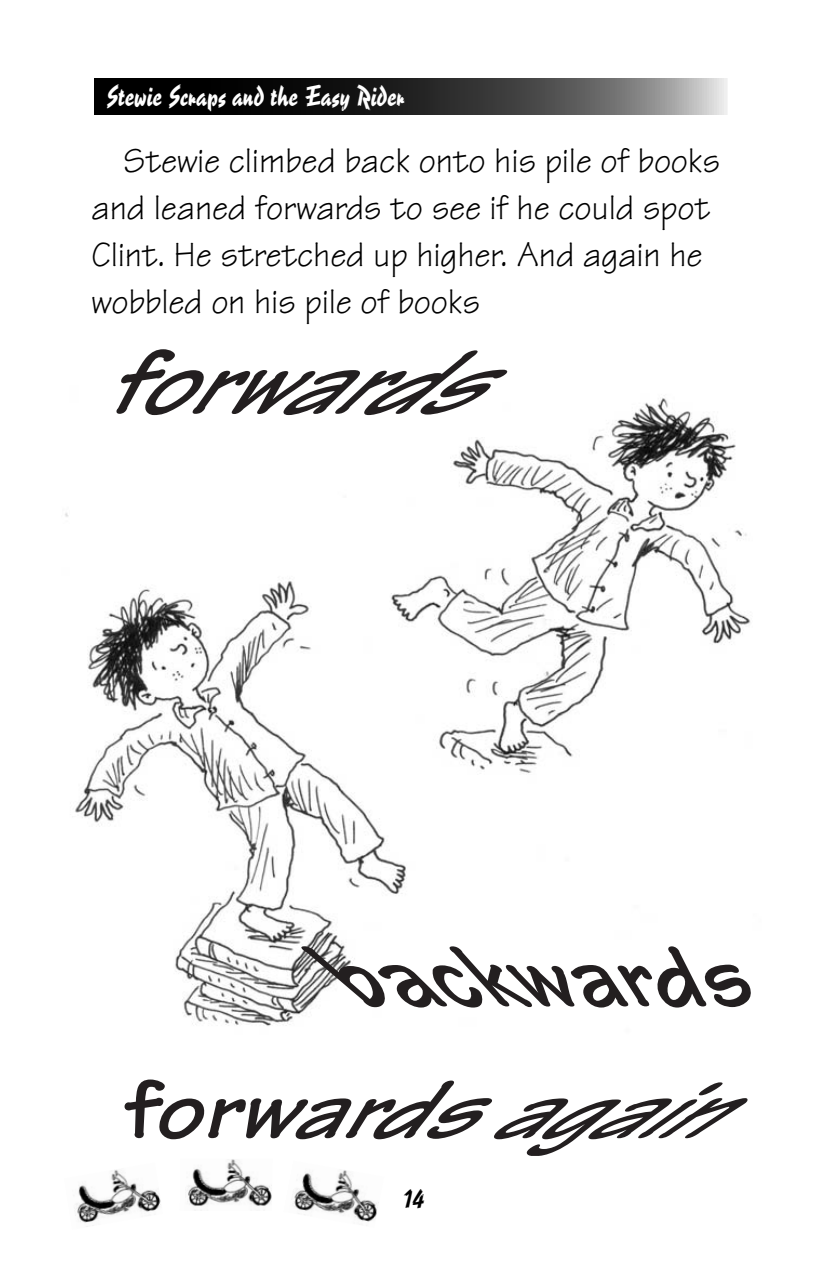
<style>
.page{position:relative;width:823px;height:1263px;background:#fff}
.page>*{position:absolute;margin:0;border:0;box-sizing:border-box;transform-origin:0 0}
.t1{font:36px/47.2px "Tekton";letter-spacing:-.005em;color:#000}
.t2{font:27px "Reporter Two";color:#fff}
.t3{font:24.75px "Reporter Two";color:#000}
</style>
<div class="page">
<svg style="left:94px;top:78px;width:633px;height:36px;background:#373737"></svg>
<img style="left:75px;top:1170px;width:86px;height:57px">
<img style="left:187px;top:1159px;width:85px;height:47px">
<img style="left:294px;top:1170px;width:85px;height:52px">
<img style="left:65px;top:398px;width:686px;height:628px">
<svg style="left:300px;top:946px;width:451px;height:61px"></svg>
<svg style="left:117px;top:349px;width:392px;height:66px"></svg>
<svg style="left:125px;top:1079px;width:623px;height:77px"></svg>
<p class="t2" style="left:106px;top:85px;width:300px">Stewie Scraps and the Easy Rider</p>
<p class="t1" style="left:91px;top:142px;width:630px;text-indent:32px">Stewie climbed back onto his pile of books and leaned forwards to see if he could spot Clint. He stretched up higher. And again he wobbled on his pile of books</p>
<p class="t3" style="left:403px;top:1189px;width:23px">14</p>
</div>
